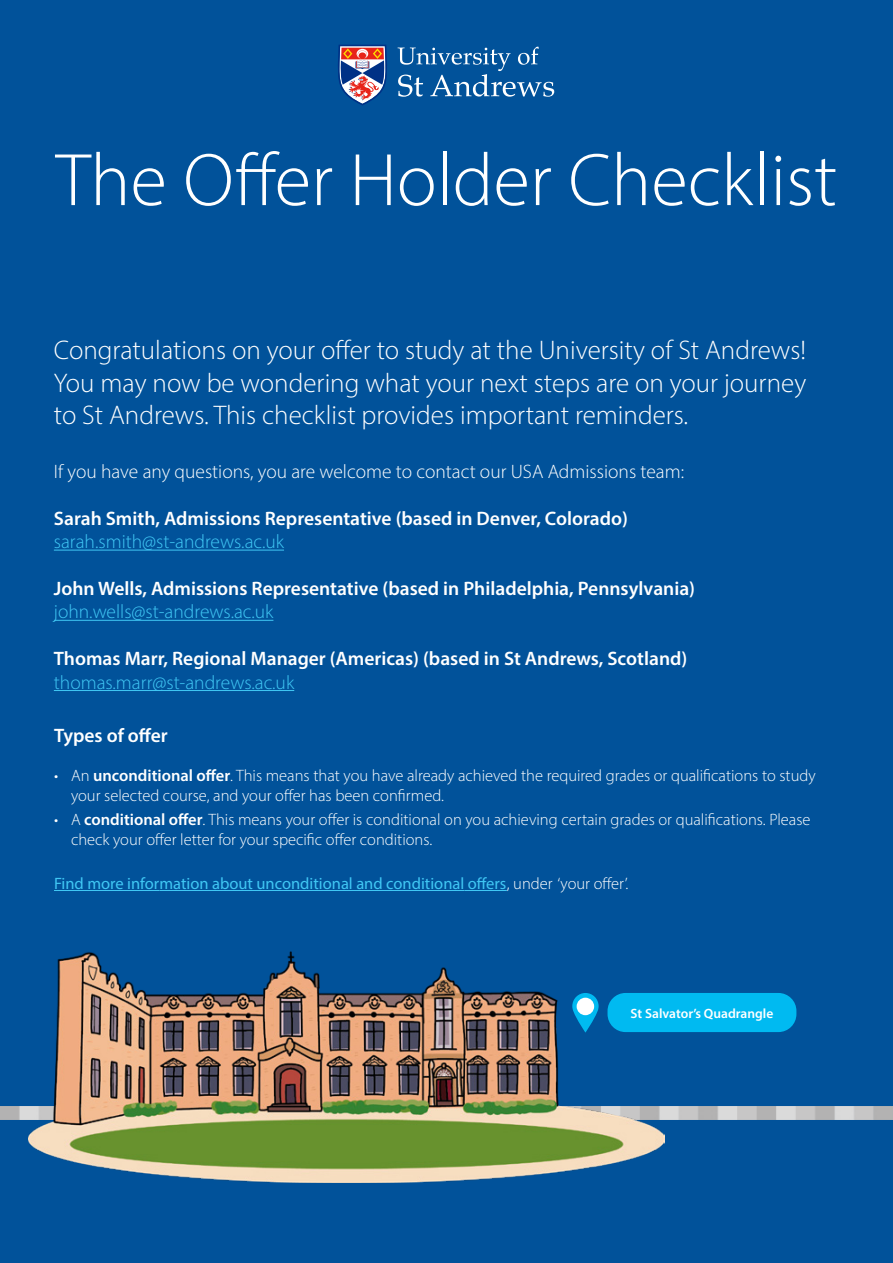
<style>
.page{position:relative;width:893px;height:1263px;background:#01529a}
.page>*{position:absolute;margin:0;border:0;box-sizing:border-box;transform-origin:0 0}
.t1{font:300 75px "Myriad Pro";color:#fff}
.Intro{font:300 27px/32.4px "Myriad Pro";color:#fff;text-align:justify}
.Intro-2{font:600 19.5px "Myriad Pro";color:#fff}
.Intro-3{font:300 19.5px "Myriad Pro";color:#40c7f4}
.Intro-4{font:300 19.5px "Myriad Pro";color:#fff}
.Section_title{font:600 19.5px "Myriad Pro";color:#fff}
.Body_bullet_points{font:300 16.5px/19.8px "Myriad Pro";color:#fff}
.t2{font:16.5px "Myriad Pro";color:#40c7f4}
.t3{font:600 13.5px "Myriad Pro";color:#fff}
.s1{font-weight:600}
.s2{font-weight:300;color:#fff}
</style>
<div class="page">
<svg style="left:398px;top:47px;width:156px;height:50px"></svg>
<svg style="left:338px;top:45px;width:49px;height:60px;background:#897894"></svg>
<img style="left:0;top:1107px;width:893px;height:13px">
<img style="left:28px;top:952px;width:636px;height:230px">
<svg style="left:572px;top:993px;width:27px;height:39px"></svg>
<div style="left:577px;top:998px;width:17px;height:17px;background:#fff;border-radius:50%"></div>
<div style="left:607px;top:993px;width:189px;height:39px;background:#00baf1;border-radius:18px"></div>
<hr style="left:54px;top:550px;width:230px;height:1px;background:#40c7f4">
<hr style="left:54px;top:620px;width:219px;height:1px;background:#40c7f4">
<hr style="left:54px;top:690px;width:240px;height:1px;background:#40c7f4">
<hr style="left:54px;top:890px;width:105px;height:1px;background:#40c7f4">
<hr style="left:159px;top:890px;width:305px;height:1px;background:#40c7f4">
<hr style="left:464px;top:890px;width:43px;height:1px;background:#40c7f4">
<h1 class="t1" style="left:56px;top:135px;width:783px">The Offer Holder Checklist</h1>
<p class="Intro" style="left:54px;top:334px;width:754px">Congratulations on your offer to study at the University of St Andrews!<br>You may now be wondering what your next steps are on your journey to St Andrews. This checklist provides important reminders.</p>
<p class="Intro-4" style="left:54px;top:460px;width:632px">If you have any questions, you are welcome to contact our USA Admissions team:</p>
<p class="Intro-2" style="left:54px;top:506px;width:575px">Sarah Smith, Admissions Representative (based in Denver, Colorado)</p>
<p class="Intro-3" style="left:54px;top:530px;width:232px">sarah.smith@st-andrews.ac.uk</p>
<p class="Intro-2" style="left:54px;top:576px;width:643px">John Wells, Admissions Representative (based in Philadelphia, Pennsylvania)</p>
<p class="Intro-3" style="left:54px;top:600px;width:221px">john.wells@st-andrews.ac.uk</p>
<p class="Intro-2" style="left:54px;top:646px;width:635px">Thomas Marr, Regional Manager (Americas) (based in St Andrews, Scotland)</p>
<p class="Intro-3" style="left:54px;top:670px;width:242px">thomas.marr@st-andrews.ac.uk</p>
<h2 class="Section_title" style="left:54px;top:723px;width:115px">Types of offer</h2>
<p class="Body_bullet_points" style="left:71px;top:766px;width:746px;text-indent:-17px">• An <span class="s1">unconditional offer</span>. This means that you have already achieved the required grades or qualifications to study your selected course, and your offer has been confirmed.</p>
<p class="Body_bullet_points" style="left:71px;top:810px;width:741px;text-indent:-17px">• A <span class="s1">conditional offer</span>. This means your offer is conditional on you achieving certain grades or qualifications. Please check your offer letter for your specific offer conditions.</p>
<p class="t2" style="left:54px;top:873px;width:576px">Find more information about unconditional and conditional offers<span class="s2">, under ‘your offer’.</span></p>
<p class="t3" style="left:631px;top:1004px;width:144px">St Salvator’s Quadrangle</p>
</div>
